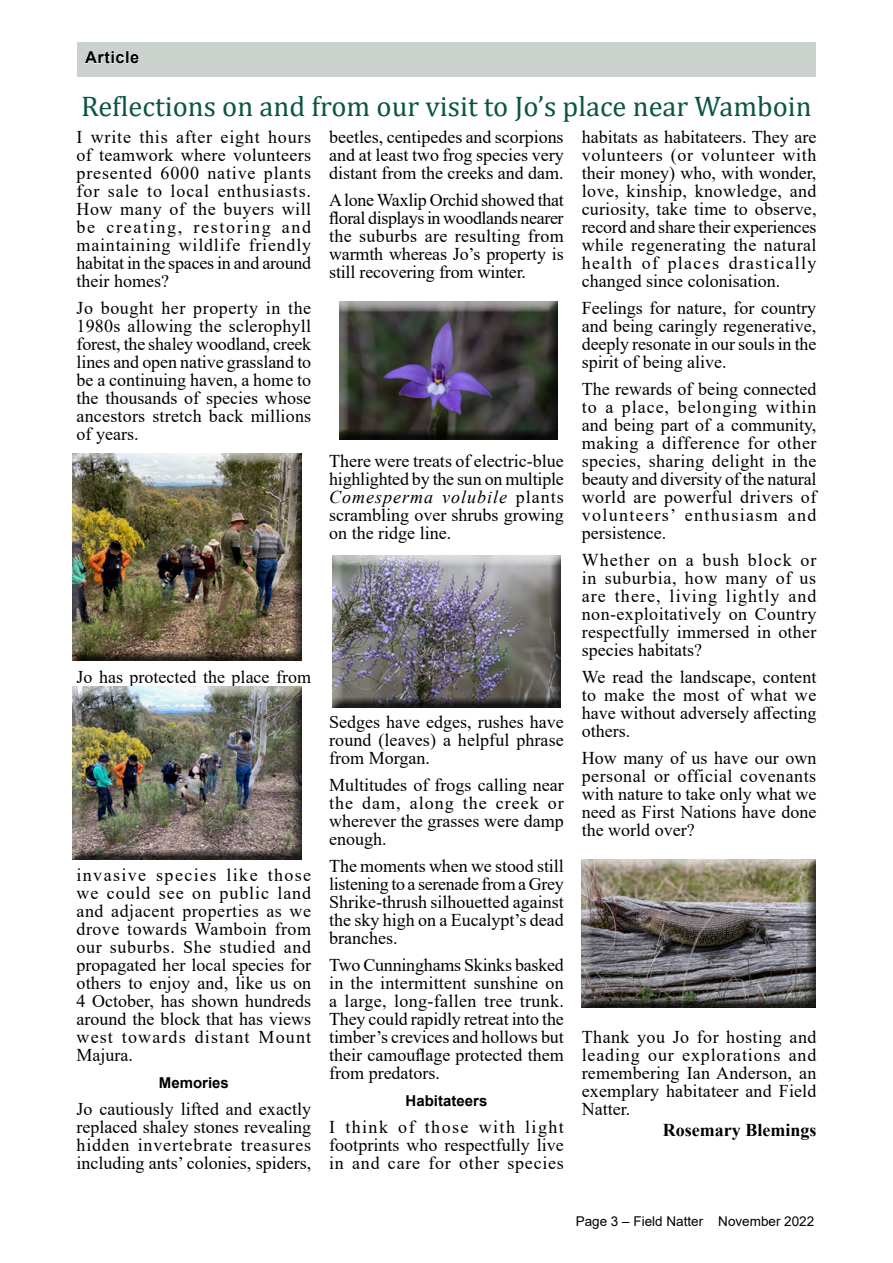
<style>
.page{position:relative;width:893px;height:1263px;background:#fff}
.page>*{position:absolute;margin:0;border:0;box-sizing:border-box;transform-origin:0 0}
.t1{font:28.5px "Cambria";color:#0a5543}
.t2{font:18px/18px "Times New Roman";color:#000;text-align:justify}
.t3{font:700 18px "Times New Roman";color:#000}
.t4{font:700 16.5px "Arial";letter-spacing:.03em;color:#000}
.t5{font:700 15px "Arial";color:#000}
.t6{font:13.5px "Arial";color:#000}
.s1{font-style:italic}
</style>
<div class="page">
<div style="left:77px;top:43px;width:739px;height:34px;background:#cbd2ce"></div>
<svg style="left:84px;top:50px;width:55px;height:14px"></svg>
<div style="left:333px;top:294px;width:235px;height:146px;background:#000;opacity:.75"></div>
<div style="left:327px;top:548px;width:244px;height:160px;background:#000;opacity:.75"></div>
<div style="left:576px;top:852px;width:250px;height:156px;background:#000;opacity:.75"></div>
<div style="left:66px;top:446px;width:247px;height:215px;background:#000;opacity:.75"></div>
<div style="left:67px;top:680px;width:246px;height:180px;background:#000;opacity:.75"></div>
<p class="t4" style="left:85px;top:46px;width:56px">Article</p>
<h1 class="t1" style="left:81px;top:89px;width:732px">Reflections on and from our visit to Jo’s place near Wamboin</h1>
<p class="t2" style="left:77px;top:127px;width:236px">I write this after eight hours of teamwork where volunteers presented 6000 native plants for sale to local enthusiasts.<br>How many of the buyers will be creating, restoring and maintaining wildlife friendly habitat in the spaces in and around their homes?</p>
<p class="t2" style="left:77px;top:298px;width:236px">Jo bought her property in the 1980s allowing the sclerophyll forest, the shaley woodland, creek lines and open native grassland to be a continuing haven, a home to the thousands of species whose ancestors stretch back millions of years.</p>
<p class="t2" style="left:329px;top:127px;width:236px">beetles, centipedes and scorpions and at least two frog species very distant from the creeks and dam.</p>
<p class="t2" style="left:329px;top:190px;width:236px">A lone Waxlip Orchid showed that floral displays in woodlands nearer the suburbs are resulting from warmth whereas Jo’s property is still recovering from winter.</p>
<p class="t2" style="left:582px;top:127px;width:236px">habitats as habitateers. They are volunteers (or volunteer with their money) who, with wonder, love, kinship, knowledge, and curiosity, take time to observe, record and share their experiences while regenerating the natural health of places drastically changed since colonisation.</p>
<p class="t2" style="left:582px;top:298px;width:236px">Feelings for nature, for country and being caringly regenerative, deeply resonate in our souls in the spirit of being alive.</p>
<p class="t2" style="left:582px;top:379px;width:236px">The rewards of being connected to a place, belonging within and being part of a community, making a difference for other species, sharing delight in the beauty and diversity of the natural world are powerful drivers of volunteers’ enthusiasm and persistence.</p>
<p class="t2" style="left:582px;top:550px;width:236px">Whether on a bush block or in suburbia, how many of us are there, living lightly and non-exploitatively on Country respectfully immersed in other species habitats?</p>
<p class="t2" style="left:582px;top:667px;width:236px">We read the landscape, content to make the most of what we have without adversely affecting others.</p>
<p class="t2" style="left:582px;top:748px;width:236px">How many of us have our own personal or official covenants with nature to take only what we need as First Nations have done the world over?</p>
<p class="t2" style="left:329px;top:451px;width:236px">There were treats of electric-blue highlighted by the sun on multiple <span class="s1">Comesperma volubile</span> plants scrambling over shrubs growing on the ridge line.</p>
<p class="t2" style="left:77px;top:667px;width:236px">Jo has protected the place from</p>
<p class="t2" style="left:329px;top:712px;width:236px">Sedges have edges, rushes have round (leaves) a helpful phrase from Morgan.</p>
<p class="t2" style="left:329px;top:775px;width:236px">Multitudes of frogs calling near the dam, along the creek or wherever the grasses were damp enough.</p>
<p class="t2" style="left:329px;top:856px;width:236px">The moments when we stood still listening to a serenade from a Grey Shrike-thrush silhouetted against the sky high on a Eucalypt’s dead branches.</p>
<p class="t2" style="left:329px;top:955px;width:236px">Two Cunninghams Skinks basked in the intermittent sunshine on a large, long-fallen tree trunk.<br>They could rapidly retreat into the timber’s crevices and hollows but their camouflage protected them from predators.</p>
<p class="t5" style="left:406px;top:1090px;width:83px">Habitateers</p>
<p class="t2" style="left:329px;top:1117px;width:236px">I think of those with light footprints who respectfully live in and care for other species</p>
<p class="t2" style="left:77px;top:865px;width:236px">invasive species like those we could see on public land and adjacent properties as we drove towards Wamboin from our suburbs. She studied and propagated her local species for others to enjoy and, like us on 4 October, has shown hundreds around the block that has views west towards distant Mount Majura.</p>
<p class="t5" style="left:159px;top:1072px;width:72px">Memories</p>
<p class="t2" style="left:77px;top:1099px;width:236px">Jo cautiously lifted and exactly replaced shaley stones revealing hidden invertebrate treasures including ants’ colonies, spiders,</p>
<p class="t2" style="left:582px;top:1027px;width:236px">Thank you Jo for hosting and leading our explorations and remembering Ian Anderson, an exemplary habitateer and Field Natter.</p>
<p class="t3" style="left:663px;top:1117px;width:155px">Rosemary Blemings</p>
<p class="t6" style="left:576px;top:1212px;width:240px">Page 3 – Field Natter November 2022</p>
</div>
